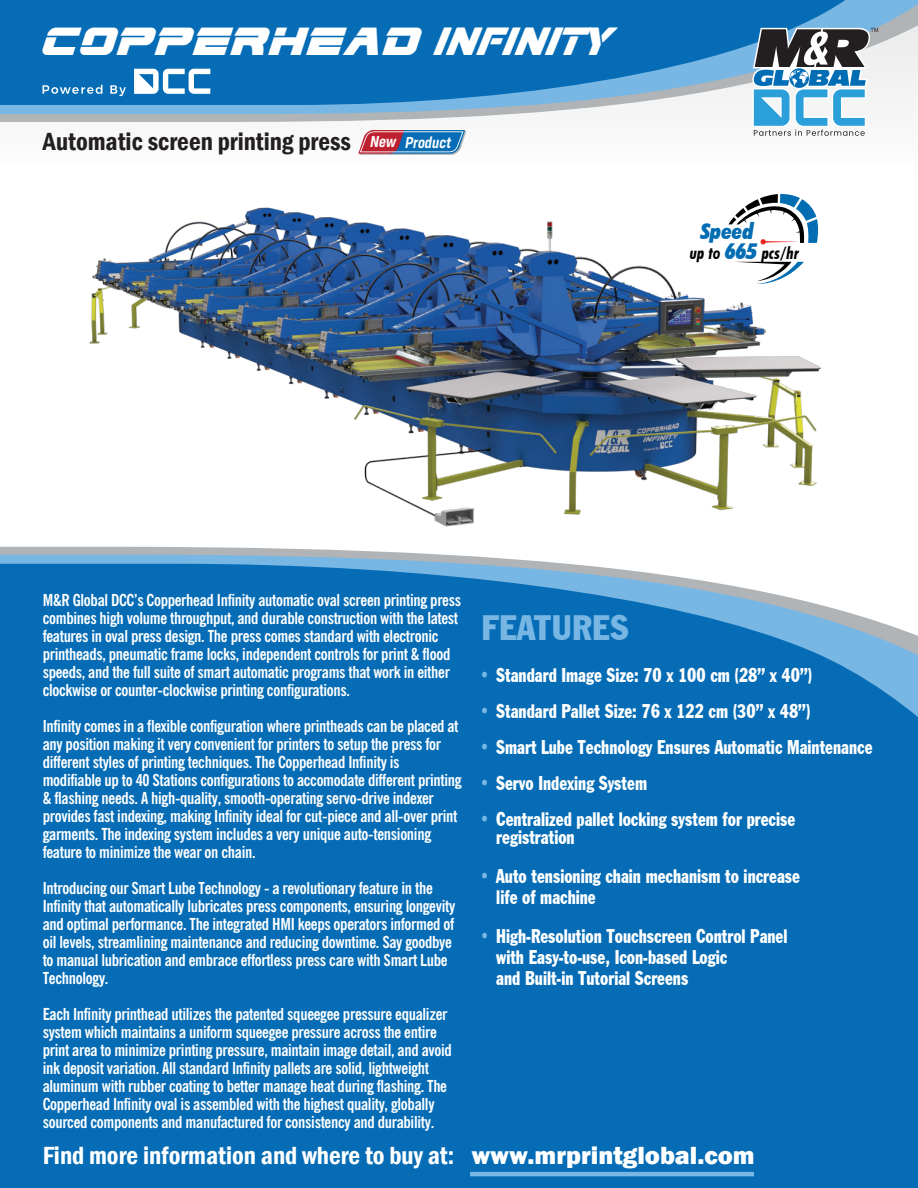
<style>
.page{position:relative;width:918px;height:1188px;background:#fff}
.page>*{position:absolute;margin:0;border:0;box-sizing:border-box;transform-origin:0 0}
.t1{font:italic 46.5px "Edge Racer Expanded Super";letter-spacing:.015em;color:#fff}
.t2{font:condensed 34.5px "Franklin Gothic BT";letter-spacing:.01em;color:#78b7e4}
.t3{font:600 condensed 25.5px "Franklin Gothic";color:#fff}
.t4{font:600 condensed 25.5px "Franklin Gothic";color:#231f20}
.t5{font:italic 900 condensed 21.75px/19.6px "Futura BT";color:#036db4;text-align:right}
.t6{font:condensed 19.35px/21px "Franklin Gothic BT";color:#fff;scale:.85 1}
.t7{font:italic 700 condensed 17.1px "Futura BT";color:#010101}
.t8{font:700 condensed 16.5px/18px "News Gothic BT";letter-spacing:-.02em;color:#fff}
.t9{font:italic 600 16.5px "Config Condensed";color:#fff}
.s1{font-family:"Pervitina Dex";font-style:normal;font-size:38.25px}
.s2{font-weight:800;font-stretch:normal}
.s3{color:#78b7e4}
</style>
<div class="page">
<div style="left:0;top:0;width:918px;height:170px;background:#fafafa"></div>
<svg style="left:0;top:547px;width:447px;height:8px;fill:#b1b4b6"></svg>
<svg style="left:0;top:555px;width:568px;height:9px;background:#91bcda"></svg>
<div style="left:0;top:564px;width:918px;height:624px;background:#056cb5"></div>
<svg style="left:0;top:114px;width:510px;height:8px;background:#bcbfc1"></svg>
<svg style="left:0;top:0;width:918px;height:114px"></svg>
<svg style="left:0;top:0;width:865px;height:105px;background:#1676ba"></svg>
<svg style="left:43px;top:85px;width:59px;height:9px"></svg>
<svg style="left:110px;top:85px;width:16px;height:11px"></svg>
<svg style="left:134px;top:69px;width:76px;height:25px"></svg>
<svg style="left:752px;top:28px;width:126px;height:108px"></svg>
<hr style="left:470px;top:1172px;width:284px;height:4px;background:#78b7e4">
<svg style="left:358px;top:130px;width:108px;height:25px;background:#6c7098"></svg>
<img style="left:89px;top:194px;width:732px;height:333px">
<h1 class="t1" style="left:38px;top:17px;width:569px">COPPERHEAD <span class="s1">INFINITY</span></h1>
<h3 class="t4" style="left:43px;top:124px;width:310px">Automatic screen printing press</h3>
<p class="t9" style="left:370px;top:133px;width:83px">New Product</p>
<h3 class="t5" style="left:701px;top:221px;width:58px">Speed<br>665</h3>
<p class="t7" style="left:690px;top:242px;width:32px">up to</p>
<p class="t7" style="left:762px;top:242px;width:39px">pcs/hr</p>
<p class="t8" style="left:43px;top:591px;width:420px">M&amp;R Global DCC’s Copperhead Infinity automatic oval screen printing press combines high volume throughput, and durable construction with the latest features in oval press design. The press comes standard with electronic printheads, pneumatic frame locks, independent controls for print &amp; flood speeds, and the full suite of smart automatic programs that work in either clockwise or counter-clockwise printing configurations.</p>
<p class="t8" style="left:43px;top:717px;width:420px">Infinity comes in a flexible configuration where printheads can be placed at any position making it very convenient for printers to setup the press for different styles of printing techniques. The Copperhead Infinity is modifiable up to 40 Stations configurations to accomodate different printing &amp; flashing needs. A high-quality, smooth-operating servo-drive indexer provides fast indexing, making Infinity ideal for cut-piece and all-over print garments. The indexing system includes a very unique auto-tensioning feature to minimize the wear on chain.</p>
<p class="t8" style="left:43px;top:879px;width:414px">Introducing our Smart Lube Technology - a revolutionary feature in the Infinity that automatically lubricates press components, ensuring longevity and optimal performance. The integrated HMI keeps operators informed of oil levels, streamlining maintenance and reducing downtime. Say goodbye to manual lubrication and embrace effortless press care with Smart Lube Technology.</p>
<p class="t8" style="left:43px;top:1005px;width:411px">Each Infinity printhead utilizes the patented squeegee pressure equalizer system which maintains a uniform squeegee pressure across the entire print area to minimize printing pressure, maintain image detail, and avoid ink deposit variation. All standard Infinity pallets are solid, lightweight aluminum with rubber coating to better manage heat during flashing. The Copperhead Infinity oval is assembled with the highest quality, globally sourced components and manufactured for consistency and durability.</p>
<h3 class="t3" style="left:43px;top:1138px;width:714px">Find more information and where to buy at: <span class="s2">www.mrprintglobal.com</span></h3>
<h2 class="t2" style="left:482px;top:605px;width:149px">FEATURES</h2>
<p class="t6" style="left:480px;top:664px;width:393px"><span class="s3">•</span> Standard Image Size: 70 x 100 cm (28” x 40”)</p>
<p class="t6" style="left:480px;top:700px;width:391px"><span class="s3">•</span> Standard Pallet Size: 76 x 122 cm (30” x 48”)</p>
<p class="t6" style="left:480px;top:736px;width:464px"><span class="s3">•</span> Smart Lube Technology Ensures Automatic Maintenance</p>
<p class="t6" style="left:480px;top:772px;width:198px"><span class="s3">•</span> Servo Indexing System</p>
<p class="t6" style="left:496px;top:810px;width:353px;line-height:18px;text-indent:-16px"><span class="s3">•</span> Centralized pallet locking system for precise registration</p>
<p class="t6" style="left:496px;top:865px;width:359px;text-indent:-16px"><span class="s3">•</span> Auto tensioning chain mechanism to increase life of machine</p>
<p class="t6" style="left:496px;top:925px;width:344px;text-indent:-16px"><span class="s3">•</span> High-Resolution Touchscreen Control Panel with Easy-to-use, Icon-based Logic<br>and Built-in Tutorial Screens</p>
</div>
